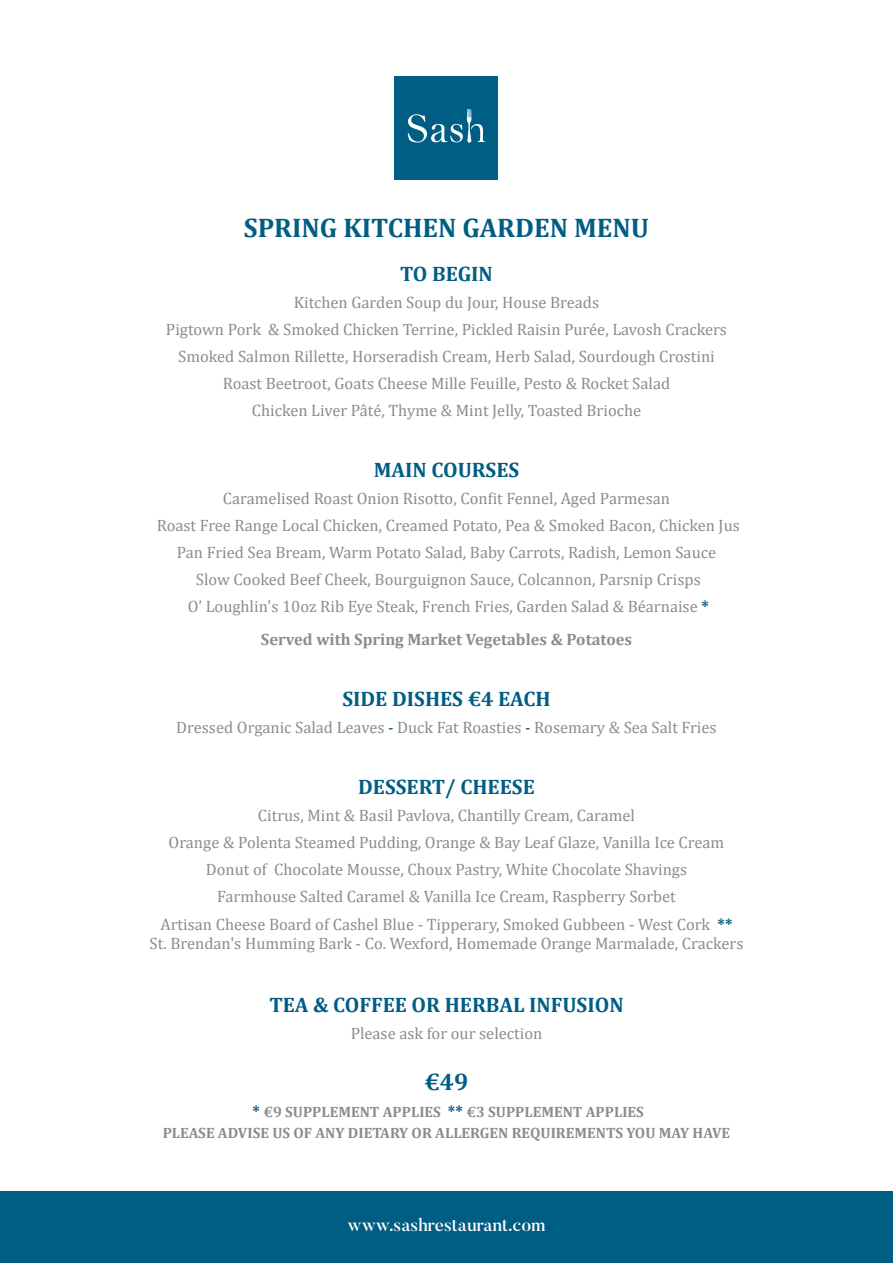
<style>
.page{position:relative;width:893px;height:1263px;background:#fff}
.page>*{position:absolute;margin:0;border:0;box-sizing:border-box;transform-origin:0 0}
.t1{font:700 27px "Cambria";color:#005d83}
.t2{font:700 24px "Cambria";color:#005d83}
.t3{font:700 21px "Cambria";color:#005d83}
.t4{font:500 18px "Butler";color:#fff}
.t5{font:16.5px/19.8px "Cambria";color:#8a8c8f;text-align:center}
.t6{font:700 16.5px "Cambria";color:#8a8c8f}
.t7{font:700 15px "Cambria";color:#8a8c8f}
.s1{font-weight:700;color:#005d83}
.s2{color:#005d83}
.s3{font-size:16.5px;color:#005d83}
</style>
<div class="page">
<div style="left:395px;top:77px;width:103px;height:103px;background:#005d83"></div>
<svg style="left:408px;top:109px;width:77px;height:34px"></svg>
<div style="left:0;top:1191px;width:893px;height:72px;background:#005d83"></div>
<p class="t1" style="left:244px;top:208px;width:407px">SPRING KITCHEN GARDEN MENU</p>
<p class="t3" style="left:400px;top:259px;width:94px">TO BEGIN</p>
<p class="t5" style="left:294px;top:292px;width:307px">Kitchen Garden Soup du Jour, House Breads</p>
<p class="t5" style="left:166px;top:319px;width:563px">Pigtown Pork &amp; Smoked Chicken Terrine, Pickled Raisin Purée, Lavosh Crackers</p>
<p class="t5" style="left:178px;top:346px;width:538px">Smoked Salmon Rillette, Horseradish Cream, Herb Salad, Sourdough Crostini</p>
<p class="t5" style="left:223px;top:373px;width:449px">Roast Beetroot, Goats Cheese Mille Feuille, Pesto &amp; Rocket Salad</p>
<p class="t5" style="left:252px;top:400px;width:391px">Chicken Liver Pâté, Thyme &amp; Mint Jelly, Toasted Brioche</p>
<p class="t3" style="left:374px;top:455px;width:147px">MAIN COURSES</p>
<p class="t5" style="left:223px;top:488px;width:449px">Caramelised Roast Onion Risotto, Confit Fennel, Aged Parmesan</p>
<p class="t5" style="left:157px;top:515px;width:585px">Roast Free Range Local Chicken, Creamed Potato, Pea &amp; Smoked Bacon, Chicken Jus</p>
<p class="t5" style="left:177px;top:542px;width:541px">Pan Fried Sea Bream, Warm Potato Salad, Baby Carrots, Radish, Lemon Sauce</p>
<p class="t5" style="left:196px;top:569px;width:506px">Slow Cooked Beef Cheek, Bourguignon Sauce, Colcannon, Parsnip Crisps</p>
<p class="t5" style="left:188px;top:596px;width:523px">O’ Loughlin's 10oz Rib Eye Steak, French Fries, Garden Salad &amp; Béarnaise <span class="s1">*</span></p>
<p class="t6" style="left:261px;top:628px;width:373px">Served with Spring Market Vegetables &amp; Potatoes</p>
<p class="t3" style="left:342px;top:684px;width:210px">SIDE DISHES €4 EACH</p>
<p class="t5" style="left:176px;top:718px;width:542px">Dressed Organic Salad Leaves <span class="s2">-</span> Duck Fat Roasties <span class="s2">-</span> Rosemary &amp; Sea Salt Fries</p>
<p class="t3" style="left:358px;top:772px;width:178px">DESSERT/ CHEESE</p>
<p class="t5" style="left:258px;top:806px;width:379px">Citrus, Mint &amp; Basil Pavlova, Chantilly Cream, Caramel</p>
<p class="t5" style="left:169px;top:833px;width:557px">Orange &amp; Polenta Steamed Pudding, Orange &amp; Bay Leaf Glaze, Vanilla Ice Cream</p>
<p class="t5" style="left:206px;top:860px;width:483px">Donut of Chocolate Mousse, Choux Pastry, White Chocolate Shavings</p>
<p class="t5" style="left:217px;top:887px;width:460px">Farmhouse Salted Caramel &amp; Vanilla Ice Cream, Raspberry Sorbet</p>
<p class="t5" style="left:149px;top:914px;width:595px">Artisan Cheese Board of Cashel Blue - Tipperary, Smoked Gubbeen - West Cork <span class="s1">**<br></span>St. Brendan's Humming Bark - Co. Wexford, Homemade Orange Marmalade, Crackers</p>
<p class="t3" style="left:269px;top:990px;width:356px">TEA &amp; COFFEE OR HERBAL INFUSION</p>
<p class="t5" style="left:351px;top:1024px;width:193px">Please ask for our selection</p>
<p class="t2" style="left:425px;top:1064px;width:45px">€49</p>
<p class="t7" style="left:252px;top:1101px;width:393px"><span class="s3">*</span> €9 SUPPLEMENT APPLIES <span class="s3">**</span> €3 SUPPLEMENT APPLIES</p>
<p class="t7" style="left:163px;top:1122px;width:569px">PLEASE ADVISE US OF ANY DIETARY OR ALLERGEN REQUIREMENTS YOU MAY HAVE</p>
<p class="t4" style="left:348px;top:1213px;width:199px">www.sashrestaurant.com</p>
</div>
